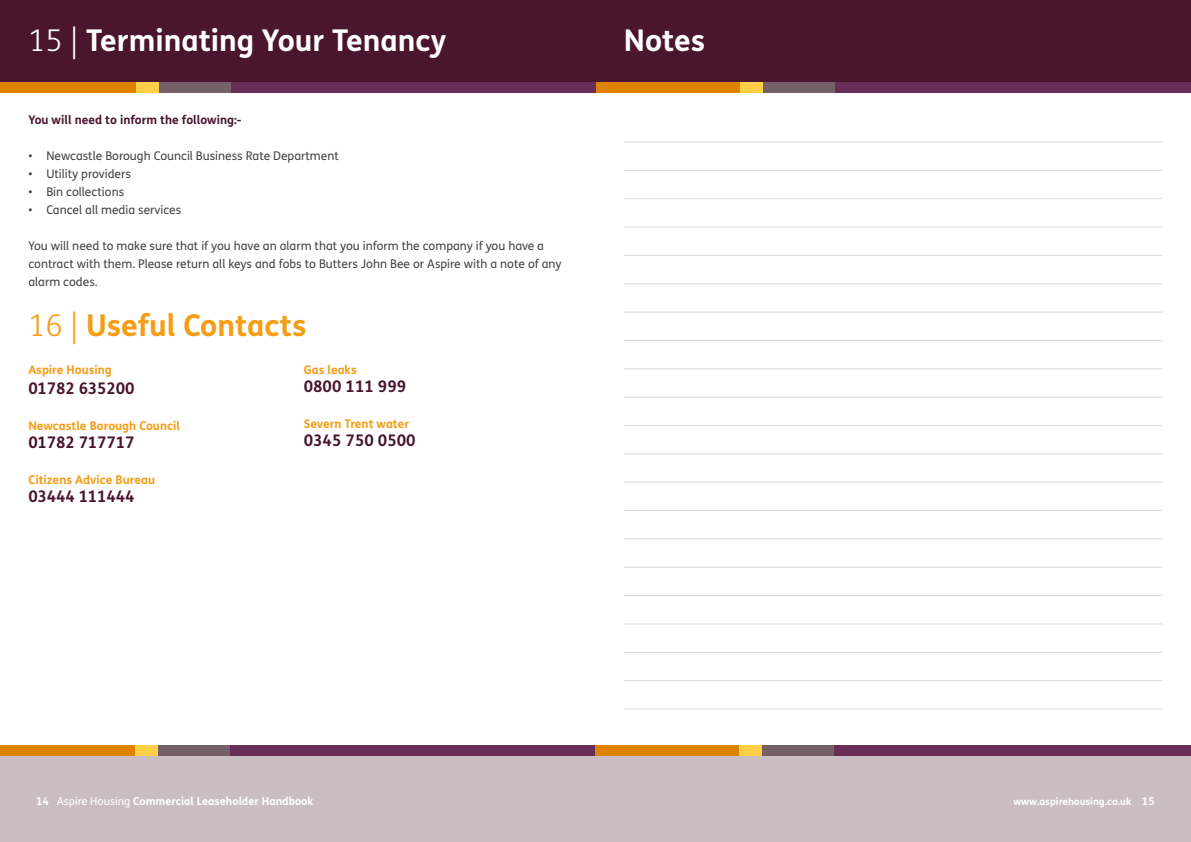
<style>
.page{position:relative;width:1191px;height:842px;background:#fff}
.page>*{position:absolute;margin:0;border:0;box-sizing:border-box;transform-origin:0 0}
.t1{font:700 30px "FS Me";color:#fff}
.t2{font:700 30px "FS Me";color:#f59d15}
.t3{font:700 16px "FS Me";letter-spacing:-.01em;color:#4a152e}
.t4{font:12px/18px "FS Me";color:#424241}
.t5{font:700 12px "FS Me";color:#f59d15}
.t6{font:700 12px "FS Me";color:#4a152e}
.t7{font:700 11px "FS Me";color:#fff}
.t8{font:700 10px "FS Me";color:#fff}
.s1{font-weight:300}
.s2{font-weight:400}
.s3{font-size:11px}
</style>
<div class="page">
<div style="left:0;top:756px;width:1191px;height:86px;background:#cabec3"></div>
<div style="left:0;top:745px;width:158px;height:11px;background:#de8202"></div>
<div style="left:229px;top:745px;width:366px;height:11px;background:#682e57"></div>
<div style="left:158px;top:745px;width:72px;height:11px;background:#766068"></div>
<div style="left:135px;top:745px;width:23px;height:11px;background:#ffd047"></div>
<div style="left:595px;top:745px;width:167px;height:11px;background:#de8202"></div>
<div style="left:833px;top:745px;width:358px;height:11px;background:#682e57"></div>
<div style="left:762px;top:745px;width:71px;height:11px;background:#766068"></div>
<div style="left:739px;top:745px;width:23px;height:11px;background:#ffd047"></div>
<div style="left:0;top:0;width:595px;height:83px;background:#4a152e"></div>
<div style="left:596px;top:0;width:595px;height:83px;background:#4a152e"></div>
<div style="left:0;top:83px;width:158px;height:10px;background:#de8202"></div>
<div style="left:230px;top:83px;width:366px;height:10px;background:#682e57"></div>
<div style="left:158px;top:83px;width:72px;height:10px;background:#766068"></div>
<div style="left:136px;top:83px;width:22px;height:10px;background:#ffd047"></div>
<div style="left:596px;top:83px;width:166px;height:10px;background:#de8202"></div>
<div style="left:834px;top:83px;width:357px;height:10px;background:#682e57"></div>
<div style="left:762px;top:83px;width:72px;height:10px;background:#766068"></div>
<div style="left:739px;top:83px;width:23px;height:10px;background:#ffd047"></div>
<hr style="left:624px;top:142px;width:538px;height:1px;background:#dadada">
<hr style="left:624px;top:170px;width:538px;height:1px;background:#dadada">
<hr style="left:624px;top:198px;width:538px;height:1px;background:#dadada">
<hr style="left:624px;top:227px;width:538px;height:1px;background:#dadada">
<hr style="left:624px;top:255px;width:538px;height:1px;background:#dadada">
<hr style="left:624px;top:283px;width:538px;height:1px;background:#dadada">
<hr style="left:624px;top:312px;width:538px;height:1px;background:#dadada">
<hr style="left:624px;top:340px;width:538px;height:1px;background:#dadada">
<hr style="left:624px;top:369px;width:538px;height:1px;background:#dadada">
<hr style="left:624px;top:397px;width:538px;height:1px;background:#dadada">
<hr style="left:624px;top:425px;width:538px;height:1px;background:#dadada">
<hr style="left:624px;top:454px;width:538px;height:1px;background:#dadada">
<hr style="left:624px;top:482px;width:538px;height:1px;background:#dadada">
<hr style="left:624px;top:510px;width:538px;height:1px;background:#dadada">
<hr style="left:624px;top:539px;width:538px;height:1px;background:#dadada">
<hr style="left:624px;top:567px;width:538px;height:1px;background:#dadada">
<hr style="left:624px;top:595px;width:538px;height:1px;background:#dadada">
<hr style="left:624px;top:624px;width:538px;height:1px;background:#dadada">
<hr style="left:624px;top:652px;width:538px;height:1px;background:#dadada">
<hr style="left:624px;top:680px;width:538px;height:1px;background:#dadada">
<hr style="left:624px;top:709px;width:538px;height:1px;background:#dadada">
<h1 class="t1" style="left:28px;top:22px;width:419px"><span class="s1">15 |</span> Terminating Your Tenancy</h1>
<h1 class="t1" style="left:624px;top:22px;width:83px">Notes</h1>
<p class="t6" style="left:28px;top:112px;width:215px">You will need to inform the following:-</p>
<p class="t4" style="left:28px;top:147px;width:312px">• Newcastle Borough Council Business Rate Department</p>
<p class="t4" style="left:28px;top:165px;width:104px">• Utility providers</p>
<p class="t4" style="left:28px;top:183px;width:97px">• Bin collections</p>
<p class="t4" style="left:28px;top:201px;width:154px">• Cancel all media services</p>
<p class="t4" style="left:28px;top:237px;width:534px">You will need to make sure that if you have an alarm that you inform the company if you have a contract with them. Please return all keys and fobs to Butters John Bee or Aspire with a note of any alarm codes.</p>
<h1 class="t2" style="left:28px;top:306px;width:280px"><span class="s1">16 |</span> Useful Contacts</h1>
<p class="t5" style="left:28px;top:363px;width:85px">Aspire Housing</p>
<h2 class="t3" style="left:28px;top:378px;width:108px">01782 635200</h2>
<p class="t5" style="left:28px;top:418px;width:153px">Newcastle Borough Council</p>
<h2 class="t3" style="left:28px;top:432px;width:108px">01782 717717</h2>
<p class="t5" style="left:28px;top:472px;width:128px">Citizens Advice Bureau</p>
<h2 class="t3" style="left:28px;top:486px;width:108px">03444 111444</h2>
<p class="t5" style="left:304px;top:363px;width:54px">Gas leaks</p>
<h2 class="t3" style="left:304px;top:377px;width:104px">0800 111 999</h2>
<p class="t5" style="left:304px;top:417px;width:107px">Severn Trent water</p>
<h2 class="t3" style="left:304px;top:431px;width:113px">0345 750 0500</h2>
<p class="t7" style="left:36px;top:794px;width:279px">14 <span class="s2">Aspire Housing</span> Commercial Leaseholder Handbook</p>
<p class="t8" style="left:1013px;top:795px;width:143px">www.aspirehousing.co.uk <span class="s3">15</span></p>
</div>
